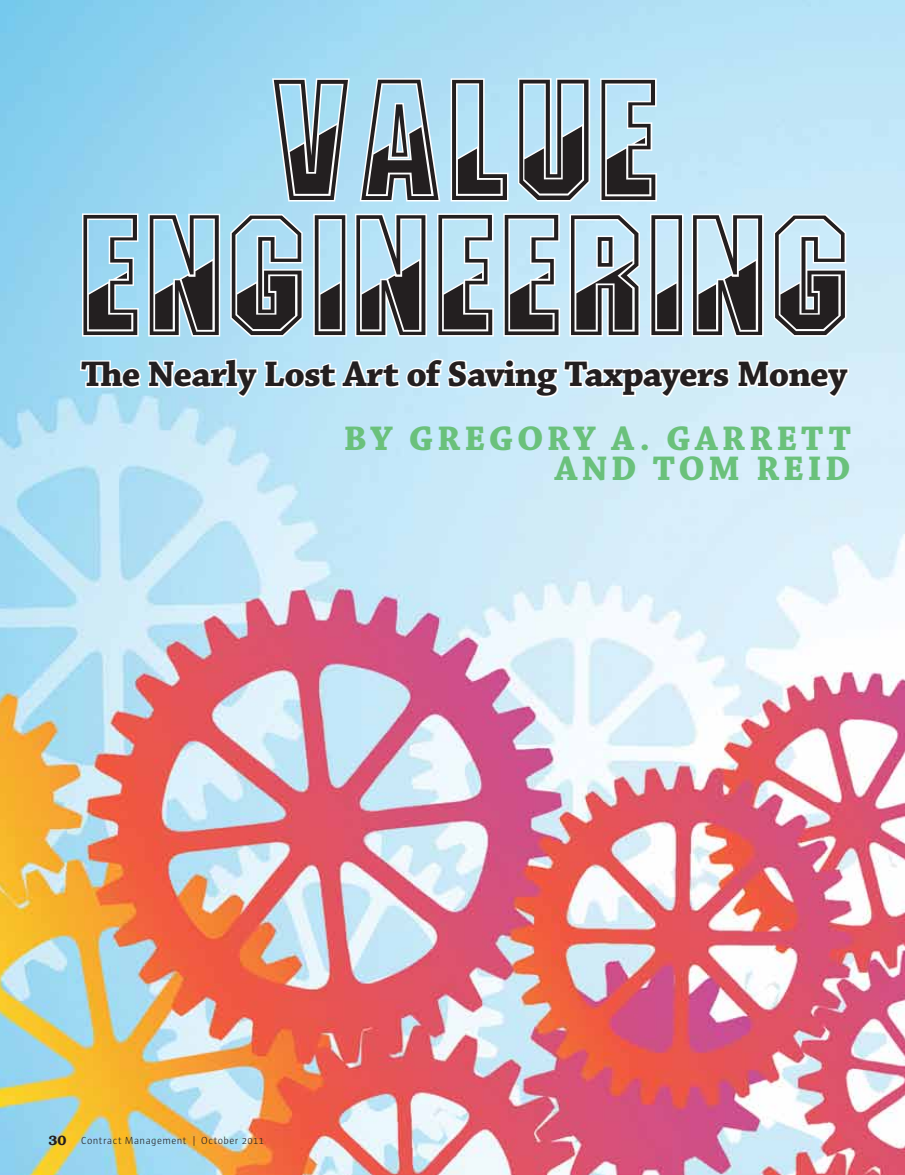
<style>
.page{position:relative;width:905px;height:1175px;background:#fff}
.page>*{position:absolute;margin:0;border:0;box-sizing:border-box;transform-origin:0 0}
.t1{font:162px/135px "Gunmetal";letter-spacing:.06em;color:#231f20;text-align:center}
.t2{font:700 37.5px "Chaparral Pro";letter-spacing:-.025em;color:#231f20}
.t3{font:700 36px/30px "Chaparral Pro";letter-spacing:.105em;color:#6ac17b}
.t4{font:300 10.5px "Sun";letter-spacing:.045em;color:#231f20}
.s1{font-family:"Bookman";font-weight:600;font-size:13.5px}
</style>
<div class="page">
<img style="left:0;top:0;width:904px;height:1174px">
<svg style="left:270px;top:77px;width:81px;height:126px"></svg>
<svg style="left:358px;top:76px;width:84px;height:127px"></svg>
<svg style="left:449px;top:77px;width:142px;height:126px"></svg>
<svg style="left:598px;top:77px;width:60px;height:126px"></svg>
<svg style="left:78px;top:211px;width:772px;height:193px"></svg>
<h1 class="t1" style="left:83px;top:83px;width:766px">VALUE<br>ENGINEERING</h1>
<p class="t2" style="left:81px;top:352px;width:767px">The Nearly Lost Art of Saving Taxpayers Money</p>
<p class="t3" style="left:555px;top:425px;width:297px;text-indent:-211px">BY Gregory A. Garrett and Tom Reid</p>
<p class="t4" style="left:48px;top:1134px;width:217px"><span class="s1">30</span> Contract Management | October 2011</p>
</div>
